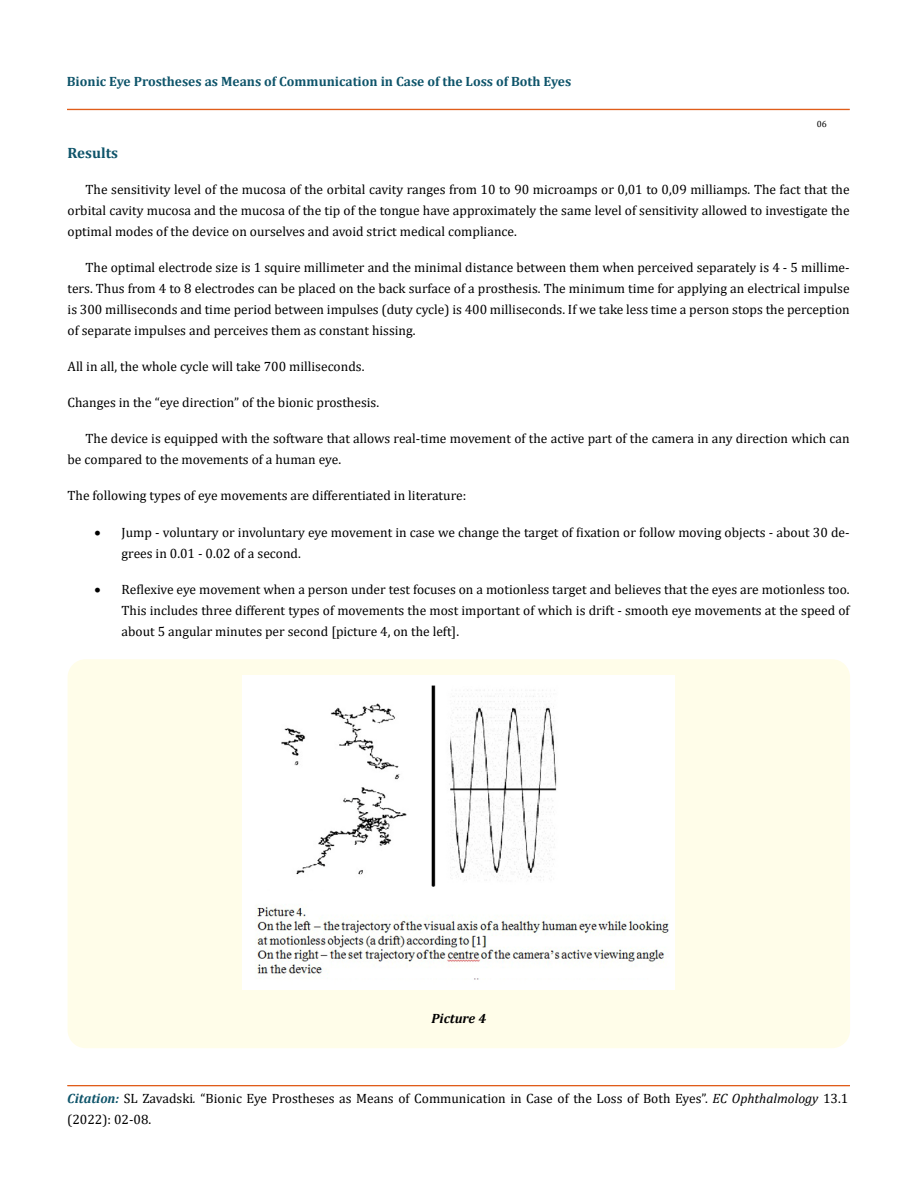
<style>
.page{position:relative;width:917px;height:1190px;background:#fff}
.page>*{position:absolute;margin:0;border:0;box-sizing:border-box;transform-origin:0 0}
.t1{font:700 15px "Cambria";color:#0e546a}
.t2{font:13.5px/21px "Cambria";color:#000}
.t3{font:700 13.5px "Cambria";color:#0e546a}
.t4{font:italic 700 13.5px "Cambria";color:#000}
.t5{font:9px "Cambria";color:#000}
.s1{font-weight:700;font-style:italic;color:#0e546a}
.s2{font-style:italic}
</style>
<div class="page">
<div style="left:67px;top:109px;width:782px;height:1px;border:1px solid #e05d1a"></div>
<div style="left:68px;top:1085px;width:781px;height:1px;border:1px solid #e05d1a"></div>
<div style="left:68px;top:659px;width:782px;height:389px;background:#fffde9;border-radius:18px"></div>
<img style="left:243px;top:676px;width:432px;height:313px">
<p class="t3" style="left:67px;top:72px;width:506px">Bionic Eye Prostheses as Means of Communication in Case of the Loss of Both Eyes</p>
<p class="t5" style="left:816px;top:118px;width:11px">06</p>
<p class="t1" style="left:68px;top:143px;width:52px">Results</p>
<p class="t2" style="left:68px;top:179px;width:783px;text-align:justify;text-indent:18px">The sensitivity level of the mucosa of the orbital cavity ranges from 10 to 90 microamps or 0,01 to 0,09 milliamps. The fact that the orbital cavity mucosa and the mucosa of the tip of the tongue have approximately the same level of sensitivity allowed to investigate the optimal modes of the device on ourselves and avoid strict medical compliance.</p>
<p class="t2" style="left:68px;top:257px;width:783px;text-align:justify;text-indent:18px">The optimal electrode size is 1 squire millimeter and the minimal distance between them when perceived separately is 4 - 5 millime&shy;ters. Thus from 4 to 8 electrodes can be placed on the back surface of a prosthesis. The minimum time for applying an electrical impulse is 300 milliseconds and time period between impulses (duty cycle) is 400 milliseconds. If we take less time a person stops the perception of separate impulses and perceives them as constant hissing.</p>
<p class="t2" style="left:68px;top:356px;width:298px">All in all, the whole cycle will take 700 milliseconds.</p>
<p class="t2" style="left:68px;top:392px;width:313px">Changes in the “eye direction” of the bionic prosthesis.</p>
<p class="t2" style="left:68px;top:428px;width:783px;text-indent:18px">The device is equipped with the software that allows real-time movement of the active part of the camera in any direction which can be compared to the movements of a human eye.</p>
<p class="t2" style="left:68px;top:485px;width:400px">The following types of eye movements are differentiated in literature:</p>
<p class="t2" style="left:122px;top:521px;width:729px;text-indent:-27px">• Jump - voluntary or involuntary eye movement in case we change the target of fixation or follow moving objects - about 30 de&shy;grees in 0.01 - 0.02 of a second.</p>
<p class="t2" style="left:122px;top:578px;width:729px;text-align:justify;text-indent:-27px">• Reflexive eye movement when a person under test focuses on a motionless target and believes that the eyes are motionless too.<br>This includes three different types of movements the most important of which is drift - smooth eye movements at the speed of about 5 angular minutes per second [picture 4, on the left].</p>
<p class="t4" style="left:431px;top:1008px;width:56px">Picture 4</p>
<p class="t2" style="left:67px;top:1087px;width:782px"><span class="s1">Citation:</span> SL Zavadski<span class="s2">.</span> “Bionic Eye Prostheses as Means of Communication in Case of the Loss of Both Eyes”. <span class="s2">EC Ophthalmology</span> 13.1 (2022): 02-08.</p>
</div>
